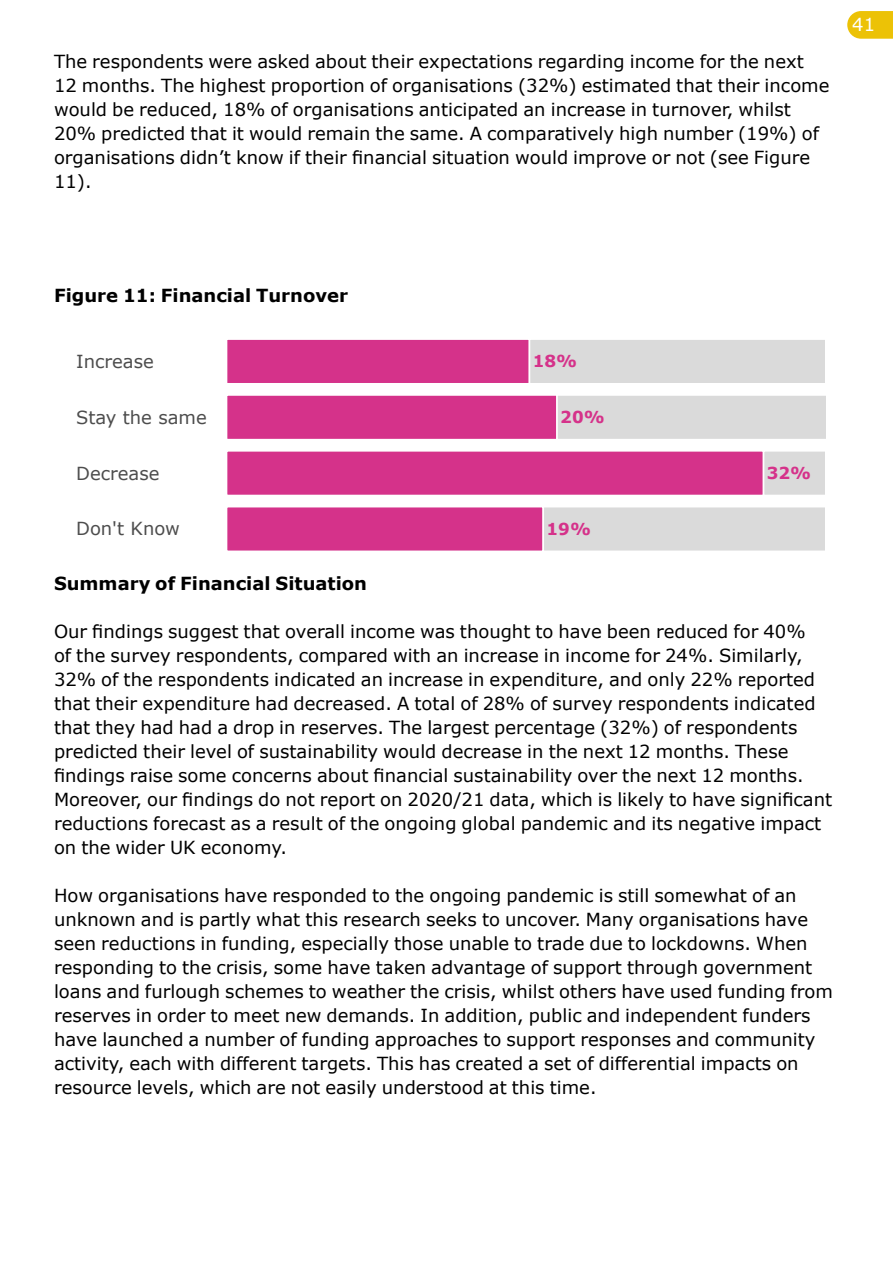
<style>
.page{position:relative;width:893px;height:1263px;background:#fff}
.page>*{position:absolute;margin:0;border:0;box-sizing:border-box;transform-origin:0 0}
.t1{font:18px/24px "Verdana";color:#000}
.t2{font:700 18px "Verdana";color:#000}
.t3{font:18px "Verdana";color:#4d4d4d}
.t4{font:18px "Verdana";color:#fff}
.t5{font:700 16.5px "Verdana";color:#d5328a}
</style>
<div class="page">
<div style="left:227px;top:339px;width:302px;height:45px;background:#d5328a"></div>
<div style="left:226px;top:338px;width:304px;height:47px;border:2px solid #fff"></div>
<div style="left:227px;top:395px;width:330px;height:45px;background:#d5328a"></div>
<div style="left:226px;top:394px;width:332px;height:46px;border:2px solid #fff"></div>
<div style="left:227px;top:451px;width:536px;height:44px;background:#d5328a"></div>
<div style="left:226px;top:450px;width:538px;height:46px;border:2px solid #fff"></div>
<div style="left:227px;top:507px;width:316px;height:44px;background:#d5328a"></div>
<div style="left:226px;top:506px;width:318px;height:46px;border:2px solid #fff"></div>
<svg style="left:529px;top:338px;width:296px;height:47px;background:#ddd"></svg>
<svg style="left:556px;top:394px;width:269px;height:46px;background:#dcdcdc"></svg>
<svg style="left:763px;top:450px;width:62px;height:46px;background:#ddd"></svg>
<svg style="left:542px;top:506px;width:283px;height:46px;background:#dcdcdc"></svg>
<svg style="left:847px;top:11px;width:46px;height:28px"></svg>
<p class="t1" style="left:54px;top:49px;width:777px">The respondents were asked about their expectations regarding income for the next 12 months. The highest proportion of organisations (32%) estimated that their income would be reduced, 18% of organisations anticipated an increase in turnover, whilst 20% predicted that it would remain the same. A comparatively high number (19%) of organisations didn’t know if their financial situation would improve or not (see Figure 11).</p>
<p class="t4" style="left:852px;top:13px;width:24px">41</p>
<p class="t2" style="left:54px;top:283px;width:296px">Figure 11: Financial Turnover</p>
<p class="t3" style="left:76px;top:350px;width:79px">Increase</p>
<p class="t3" style="left:76px;top:406px;width:132px">Stay the same</p>
<p class="t3" style="left:76px;top:462px;width:85px">Decrease</p>
<p class="t5" style="left:533px;top:351px;width:46px">18%</p>
<p class="t5" style="left:560px;top:406px;width:46px">20%</p>
<p class="t3" style="left:76px;top:517px;width:105px">Don't Know</p>
<p class="t5" style="left:546px;top:518px;width:46px">19%</p>
<p class="t5" style="left:767px;top:462px;width:46px">32%</p>
<p class="t2" style="left:54px;top:571px;width:315px">Summary of Financial Situation</p>
<p class="t1" style="left:54px;top:619px;width:780px">Our findings suggest that overall income was thought to have been reduced for 40%<br>of the survey respondents, compared with an increase in income for 24%. Similarly, 32% of the respondents indicated an increase in expenditure, and only 22% reported that their expenditure had decreased. A total of 28% of survey respondents indicated that they had had a drop in reserves. The largest percentage (32%) of respondents predicted their level of sustainability would decrease in the next 12 months. These findings raise some concerns about financial sustainability over the next 12 months.<br>Moreover, our findings do not report on 2020/21 data, which is likely to have significant reductions forecast as a result of the ongoing global pandemic and its negative impact on the wider UK economy.</p>
<p class="t1" style="left:54px;top:883px;width:781px">How organisations have responded to the ongoing pandemic is still somewhat of an unknown and is partly what this research seeks to uncover. Many organisations have seen reductions in funding, especially those unable to trade due to lockdowns. When responding to the crisis, some have taken advantage of support through government loans and furlough schemes to weather the crisis, whilst others have used funding from reserves in order to meet new demands. In addition, public and independent funders have launched a number of funding approaches to support responses and community activity, each with different targets. This has created a set of differential impacts on resource levels, which are not easily understood at this time.</p>
</div>
